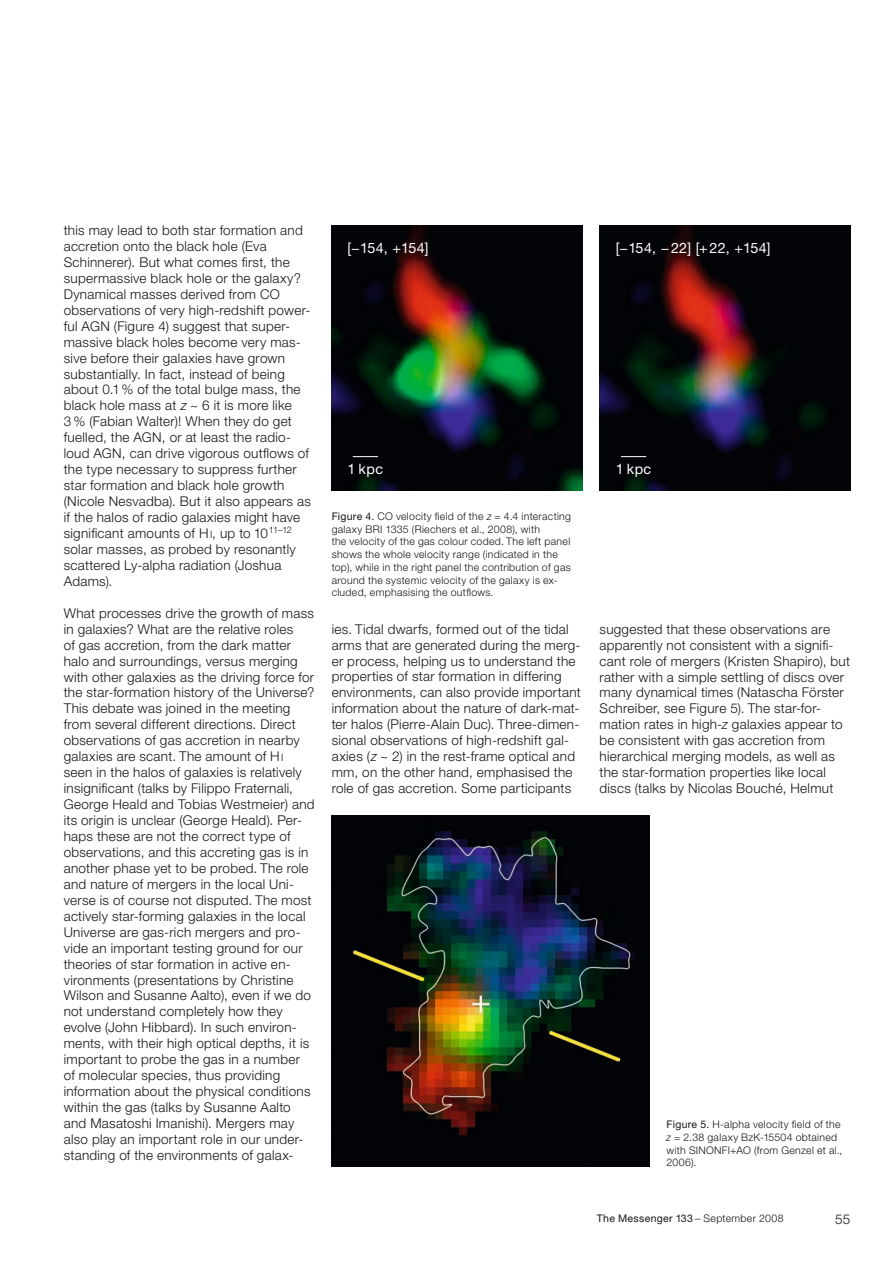
<style>
.page{position:relative;width:893px;height:1263px;background:#fff}
.page>*{position:absolute;margin:0;border:0;box-sizing:border-box;transform-origin:0 0}
.t1{font:14.4px "Helvetica Neue LT";letter-spacing:.03em;color:#fff}
.t2{font:300 13.5px/15.9px "Helvetica Neue LT";letter-spacing:.02em;color:#151616}
.t3{font:300 10.5px/12.8px "Helvetica Neue LT";letter-spacing:.03em;color:#151616}
.t4{font:10.5px "Helvetica Neue LT";letter-spacing:.03em;color:#151616}
.s1{font-style:italic}
.s2{font-size:10.2px}
.s3{font-weight:400}
.s4{font-weight:300}
</style>
<div class="page">
<img style="left:332px;top:225px;width:251px;height:266px">
<svg style="left:353px;top:456px;width:25px;height:1px"></svg>
<img style="left:600px;top:225px;width:250px;height:266px">
<svg style="left:621px;top:456px;width:25px;height:1px"></svg>
<img style="left:332px;top:815px;width:317px;height:351px">
<p class="t2" style="left:64px;top:222px;width:249px">this may lead to both star formation and accretion onto the black hole (Eva Schinnerer). But what comes first, the supermassive black hole or the galaxy?<br>Dynamical masses derived from CO observations of very high-redshift power&shy;ful AGN (Figure 4) suggest that super&shy;massive black holes become very mas&shy;sive before their galaxies have grown substantially. In fact, instead of being about 0.1% of the total bulge mass, the black hole mass at <span class="s1">z</span> ~ 6 it is more like<br>3 % (Fabian Walter)! When they do get fuelled, the AGN, or at least the radio&shy;loud AGN, can drive vigorous outflows of the type necessary to suppress further star formation and black hole growth (Nicole Nesvadba). But it also appears as if the halos of radio galaxies might have significant amounts of H<span class="s2">i</span>, up to 10<sup>11–12 </sup>solar masses, as probed by resonantly scattered Ly-alpha radiation (Joshua Adams).</p>
<p class="t2" style="left:64px;top:605px;width:252px">What processes drive the growth of mass in galaxies? What are the relative roles<br>of gas accretion, from the dark matter halo and surroundings, versus merging with other galaxies as the driving force for the star-formation history of the Universe?<br>This debate was joined in the meeting from several different directions. Direct observations of gas accretion in nearby galaxies are scant. The amount of H<span class="s2">i </span>seen in the halos of galaxies is relatively insignificant (talks by Filippo Fraternali, George Heald and Tobias Westmeier) and its origin is unclear (George Heald). Per&shy;haps these are not the correct type of observations, and this accreting gas is in another phase yet to be probed. The role and nature of mergers in the local Uni&shy;verse is of course not disputed. The most actively star-forming galaxies in the local Universe are gas-rich mergers and pro&shy;vide an important testing ground for our theories of star formation in active en&shy;vironments (presentations by Christine Wilson and Susanne Aalto), even if we do not understand completely how they evolve (John Hibbard). In such environ&shy;ments, with their high optical depths, it is important to probe the gas in a number<br>of molecular species, thus providing information about the physical conditions within the gas (talks by Susanne Aalto and Masatoshi Imanishi). Mergers may also play an important role in our under&shy;standing of the environments of galax-</p>
<p class="t1" style="left:347px;top:239px;width:83px">[−154, +154]</p>
<p class="t1" style="left:616px;top:239px;width:156px">[−154, −22] [+22, +154]</p>
<p class="t1" style="left:347px;top:460px;width:37px">1 kpc</p>
<p class="t3" style="left:332px;top:510px;width:241px"><span class="s3">Figure 4.</span> CO velocity field of the <span class="s1">z</span> = 4.4 interacting galaxy BRI 1335 (Riechers et al., 2008), with<br>the velocity of the gas colour coded. The left panel shows the whole velocity range (indicated in the top), while in the right panel the contribution of gas around the systemic velocity of the galaxy is ex&shy;cluded, emphasising the outflows.</p>
<p class="t2" style="left:332px;top:621px;width:251px">ies. Tidal dwarfs, formed out of the tidal arms that are generated during the merg&shy;er process, helping us to understand the properties of star formation in differing environments, can also provide important information about the nature of dark-mat&shy;ter halos (Pierre-Alain Duc). Three-dimen&shy;sional observations of high-redshift gal&shy;axies (<span class="s1">z</span> ~ 2) in the rest-frame optical and mm, on the other hand, emphasised the role of gas accretion. Some participants</p>
<p class="t1" style="left:616px;top:460px;width:37px">1 kpc</p>
<p class="t2" style="left:600px;top:621px;width:252px">suggested that these observations are apparently not consistent with a signifi&shy;cant role of mergers (Kristen Shapiro), but rather with a simple settling of discs over many dynamical times (Natascha Förster Schreiber, see Figure 5). The star-for&shy;mation rates in high-<span class="s1">z</span> galaxies appear to be consistent with gas accretion from hierarchical merging models, as well as the star-formation properties like local discs (talks by Nicolas Bouché, Helmut</p>
<p class="t3" style="left:666px;top:1118px;width:177px"><span class="s3">Figure 5.</span> H-alpha velocity field of the <span class="s1">z</span> = 2.38 galaxy BzK-15504 obtained with SINONFI+AO (from Genzel et al.,<br>2006).</p>
<p class="t4" style="left:597px;top:1211px;width:188px">The Messenger 133 <span class="s4">– September 2008</span></p>
<p class="t2" style="left:835px;top:1211px;width:17px">55</p>
</div>
